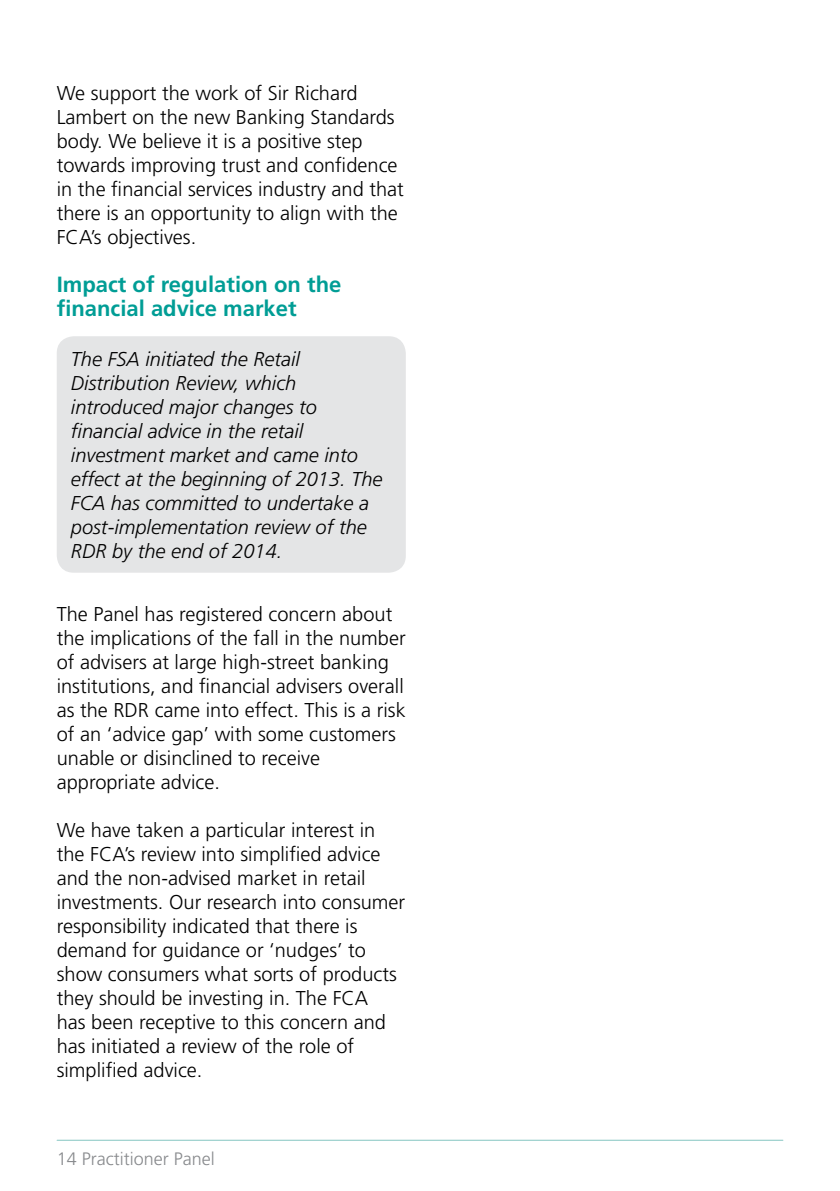
<style>
.page{position:relative;width:840px;height:1191px;background:#fff}
.page>*{position:absolute;margin:0;border:0;box-sizing:border-box;transform-origin:0 0}
.t1{font:700 22px/24px "Frutiger LT Std";color:#009d95}
.t2{font:300 20px/24px "Frutiger LT Std";color:#000}
.t3{font:italic 300 20px/24px "Frutiger LT Std";color:#000}
.t4{font:300 18px "Frutiger LT Std";color:#888a8d}
</style>
<div class="page">
<hr style="left:57px;top:1139px;width:725px;height:1px;background:#85c5c2">
<div style="left:57px;top:336px;width:348px;height:236px;background:#e4e5e6;border-radius:17px"></div>
<p class="t2" style="left:57px;top:81px;width:348px">We support the work of Sir Richard Lambert on the new Banking Standards body. We believe it is a positive step towards improving trust and confidence in the financial services industry and that there is an opportunity to align with the FCA’s objectives.</p>
<p class="t1" style="left:57px;top:273px;width:286px">Impact of regulation on the financial advice market</p>
<p class="t3" style="left:71px;top:347px;width:313px">The FSA initiated the Retail<br>Distribution Review, which introduced major changes to financial advice in the retail investment market and came into effect at the beginning of 2013. The<br>FCA has committed to undertake a post-implementation review of the<br>RDR by the end of 2014.</p>
<p class="t2" style="left:57px;top:602px;width:350px">The Panel has registered concern about the implications of the fall in the number of advisers at large high-street banking institutions, and financial advisers overall as the RDR came into effect. This is a risk of an ‘advice gap’ with some customers unable or disinclined to receive appropriate advice.</p>
<p class="t2" style="left:57px;top:818px;width:350px">We have taken a particular interest in the FCA’s review into simplified advice and the non-advised market in retail investments. Our research into consumer responsibility indicated that there is demand for guidance or ‘nudges’ to show consumers what sorts of products they should be investing in. The FCA<br>has been receptive to this concern and has initiated a review of the role of simplified advice.</p>
<p class="t4" style="left:57px;top:1148px;width:160px">14 Practitioner Panel</p>
</div>
